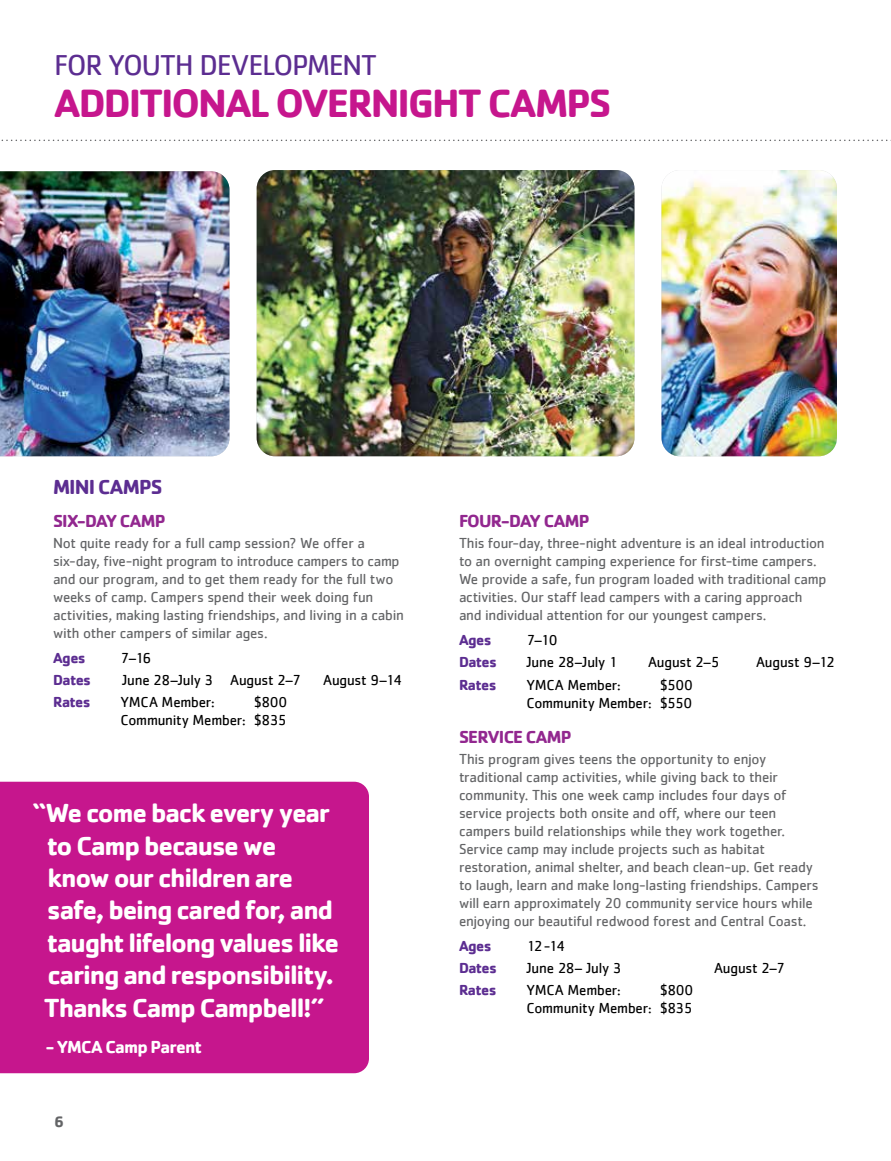
<style>
.page{position:relative;width:891px;height:1161px;background:#fff}
.page>*{position:absolute;margin:0;border:0;box-sizing:border-box;transform-origin:0 0}
.t1{font:700 40.8px "Cachet";letter-spacing:-.05em;color:#c6168d}
.t2{font:29.7px "Cachet";letter-spacing:-.05em;color:#5c2d91}
.t3{font:700 27px/32.4px "Cachet";letter-spacing:-.045em;color:#fff}
.t4{font:700 21px "Cachet";letter-spacing:-.045em;color:#5c2d91}
.t5{font:700 18px "Cachet";letter-spacing:-.045em;color:#92278f}
.t6{font:700 18px "Cachet";letter-spacing:-.045em;color:#fff}
.t7{font:700 15.75px "Cachet";color:#636466}
.t8{font:15px/18px "Cachet";letter-spacing:-.015em;color:#636466}
.t9{font:15px/18px "Cachet";letter-spacing:-.015em;color:#000;text-align:right}
.t10{font:700 15px "Cachet";letter-spacing:-.04em;color:#5c2d91}
</style>
<div class="page">
<svg style="left:1px;top:140px;width:890px;height:1px"></svg>
<img style="left:257px;top:170px;width:377px;height:286px">
<img style="left:0;top:171px;width:230px;height:285px">
<div style="left:0;top:782px;width:369px;height:291px;background:#c6168d"></div>
<img style="left:662px;top:170px;width:175px;height:286px">
<h2 class="t2" style="left:54px;top:47px;width:324px">FOR YOUTH DEVELOPMENT</h2>
<h1 class="t1" style="left:54px;top:77px;width:559px">ADDITIONAL OVERNIGHT CAMPS</h1>
<h3 class="t4" style="left:53px;top:474px;width:111px">MINI CAMPS</h3>
<p class="t5" style="left:53px;top:509px;width:114px">SIX-DAY CAMP</p>
<p class="t8" style="left:53px;top:534px;width:352px">Not quite ready for a full camp session? We offer a six-day, five-night program to introduce campers to camp and our program, and to get them ready for the full two weeks of camp. Campers spend their week doing fun activities, making lasting friendships, and living in a cabin with other campers of similar ages.</p>
<p class="t10" style="left:53px;top:648px;width:34px">Ages</p>
<p class="t9" style="left:121px;top:648px;width:33px">7–16</p>
<p class="t10" style="left:53px;top:670px;width:40px">Dates</p>
<p class="t9" style="left:122px;top:671px;width:181px">June 28–July 3 August 2–7</p>
<p class="t9" style="left:323px;top:671px;width:80px">August 9–14</p>
<p class="t10" style="left:53px;top:692px;width:39px">Rates</p>
<p class="t9" style="left:121px;top:693px;width:96px">YMCA Member:</p>
<p class="t9" style="left:121px;top:693px;width:168px">$800<br>Community Member: $835</p>
<h3 class="t3" style="left:44px;top:796px;width:297px;text-indent:-11px">“We come back every year to Camp because we know our children are safe, being cared for, and taught lifelong values like caring and responsibility.<br>Thanks Camp Campbell!”</h3>
<p class="t6" style="left:46px;top:1035px;width:158px">- YMCA Camp Parent</p>
<p class="t7" style="left:54px;top:1111px;width:12px">6</p>
<p class="t5" style="left:459px;top:509px;width:132px">FOUR-DAY CAMP</p>
<p class="t8" style="left:459px;top:534px;width:369px">This four-day, three-night adventure is an ideal introduction to an overnight camping experience for first-time campers.<br>We provide a safe, fun program loaded with traditional camp activities. Our staff lead campers with a caring approach and individual attention for our youngest campers.</p>
<p class="t10" style="left:459px;top:630px;width:34px">Ages</p>
<p class="t9" style="left:526px;top:631px;width:33px">7–10</p>
<p class="t10" style="left:459px;top:653px;width:40px">Dates</p>
<p class="t9" style="left:526px;top:653px;width:93px">June 28–July 1</p>
<p class="t9" style="left:648px;top:653px;width:73px">August 2–5</p>
<p class="t9" style="left:756px;top:653px;width:81px">August 9–12</p>
<p class="t10" style="left:459px;top:675px;width:39px">Rates</p>
<p class="t9" style="left:526px;top:675px;width:96px">YMCA Member:</p>
<p class="t9" style="left:526px;top:675px;width:168px">$500<br>Community Member: $550</p>
<p class="t5" style="left:459px;top:725px;width:114px">SERVICE CAMP</p>
<p class="t8" style="left:459px;top:750px;width:361px">This program gives teens the opportunity to enjoy traditional camp activities, while giving back to their community. This one week camp includes four days of service projects both onsite and off, where our teen campers build relationships while they work together.<br>Service camp may include projects such as habitat restoration, animal shelter, and beach clean-up. Get ready to laugh, learn and make long-lasting friendships. Campers will earn approximately 20 community service hours while enjoying our beautiful redwood forest and Central Coast.</p>
<p class="t10" style="left:459px;top:936px;width:34px">Ages</p>
<p class="t9" style="left:526px;top:936px;width:40px">12-14</p>
<p class="t10" style="left:459px;top:958px;width:40px">Dates</p>
<p class="t9" style="left:526px;top:959px;width:97px">June 28– July 3</p>
<p class="t9" style="left:714px;top:959px;width:73px">August 2–7</p>
<p class="t10" style="left:459px;top:981px;width:39px">Rates</p>
<p class="t9" style="left:526px;top:981px;width:96px">YMCA Member:</p>
<p class="t9" style="left:526px;top:981px;width:168px">$800<br>Community Member: $835</p>
</div>
